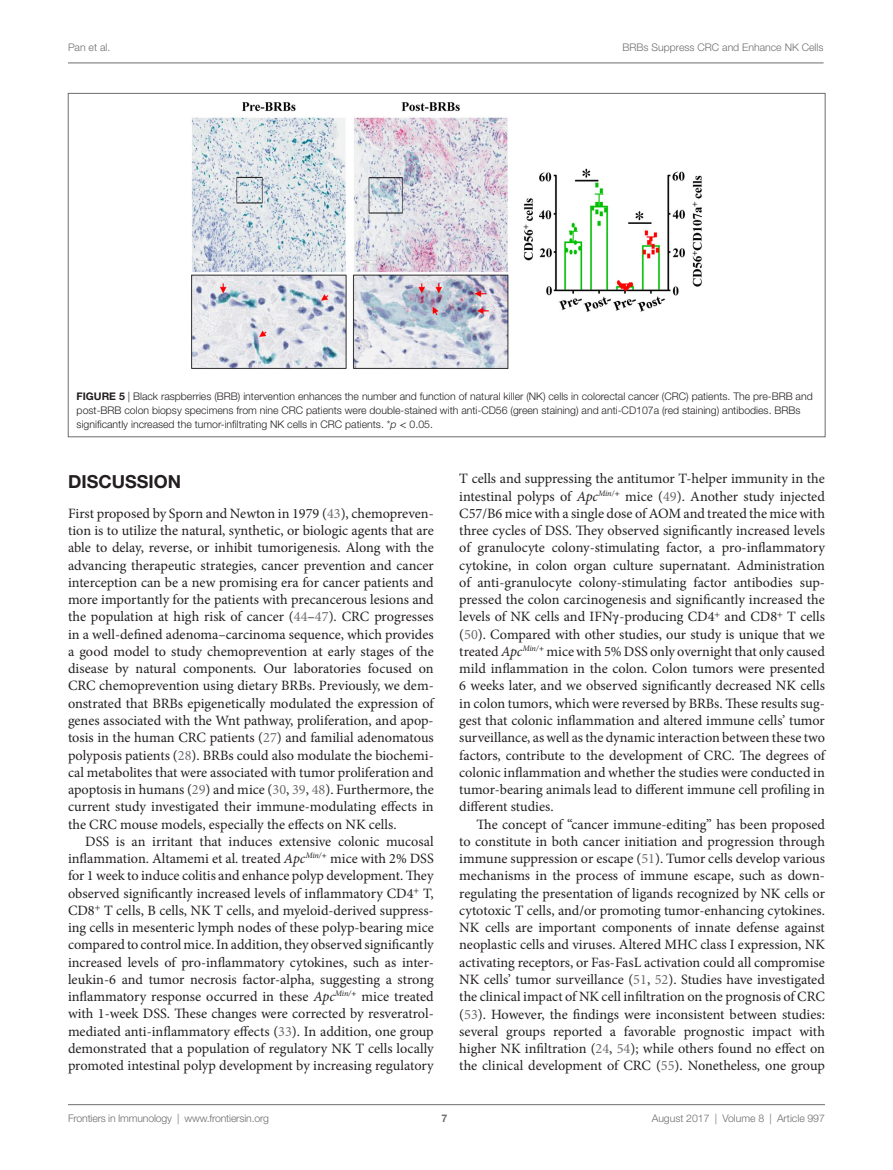
<style>
.page{position:relative;width:893px;height:1170px;background:#fff}
.page>*{position:absolute;margin:0;border:0;box-sizing:border-box;transform-origin:0 0}
.t1{font:700 18px "Helvetica Neue LT Std";color:#231f20}
.t2{font:14.25px/17.2px "Minion Pro";color:#231f20;text-align:justify}
.t3{font:300 10.5px/14.2px "Helvetica Neue LT Std";color:#231f20}
.t4{font:300 10.5px "Helvetica Neue LT Std";color:#6c6d70}
.t5{font:700 10.5px "Helvetica Neue LT Std";color:#6c6d70}
.s1{font-weight:700}
.s2{font-style:italic}
.s3{font-family:"STIX General";font-weight:400}
.s4{color:#6c6d70}
.s5{font-family:"STIX General"}
</style>
<div class="page">
<img style="left:191px;top:102px;width:511px;height:267px">
<hr style="left:68px;top:1104px;width:757px;height:1px;background:#6c6d70">
<hr style="left:68px;top:63px;width:755px;height:1px;background:#6c6d70">
<p class="t4" style="left:68px;top:41px;width:44px">Pan et al.</p>
<p class="t4" style="left:623px;top:41px;width:202px">BRBs Suppress CRC and Enhance NK Cells</p>
<p class="t3" style="left:77px;top:389px;width:737px"><span class="s1">FIGURE 5</span> | Black raspberries (BRB) intervention enhances the number and function of natural killer (NK) cells in colorectal cancer (CRC) patients. The pre-BRB and post-BRB colon biopsy specimens from nine CRC patients were double-stained with anti-CD56 (green staining) and anti-CD107a (red staining) antibodies. BRBs significantly increased the tumor-infiltrating NK cells in CRC patients. *<span class="s2">p</span> <span class="s3">&lt;</span> 0.05.</p>
<p class="t1" style="left:68px;top:470px;width:112px">DISCUSSION</p>
<p class="t2" style="left:68px;top:504px;width:367px">First proposed by Sporn and Newton in 1979 (<span class="s4">43</span>), chemopreven&shy;tion is to utilize the natural, synthetic, or biologic agents that are able to delay, reverse, or inhibit tumorigenesis. Along with the advancing therapeutic strategies, cancer prevention and cancer interception can be a new promising era for cancer patients and more importantly for the patients with precancerous lesions and the population at high risk of cancer (<span class="s4">44</span>–<span class="s4">47</span>). CRC progresses in a well-defined adenoma–carcinoma sequence, which provides a good model to study chemoprevention at early stages of the disease by natural components. Our laboratories focused on CRC chemoprevention using dietary BRBs. Previously, we dem&shy;onstrated that BRBs epigenetically modulated the expression of genes associated with the Wnt pathway, proliferation, and apop&shy;tosis in the human CRC patients (<span class="s4">27</span>) and familial adenomatous polyposis patients (<span class="s4">28</span>). BRBs could also modulate the biochemi&shy;cal metabolites that were associated with tumor proliferation and apoptosis in humans (<span class="s4">29</span>) and mice (<span class="s4">30</span>, <span class="s4">39</span>, <span class="s4">48</span>). Furthermore, the current study investigated their immune-modulating effects in the CRC mouse models, especially the effects on NK cells.</p>
<p class="t2" style="left:68px;top:832px;width:367px;text-indent:17px">DSS is an irritant that induces extensive colonic mucosal inflammation. Altamemi et al. treated <span class="s2">Apc</span><sup>Min/</sup><sup>+</sup> mice with 2% DSS for 1 week to induce colitis and enhance polyp development. They observed significantly increased levels of inflammatory CD4<sup>+</sup> T, CD8<sup>+</sup> T cells, B cells, NK T cells, and myeloid-derived suppress&shy;ing cells in mesenteric lymph nodes of these polyp-bearing mice compared to control mice. In addition, they observed significantly increased levels of pro-inflammatory cytokines, such as inter&shy;leukin-6 and tumor necrosis factor-alpha, suggesting a strong inflammatory response occurred in these <span class="s2">Apc</span><sup>Min/</sup><sup>+</sup> mice treated with 1-week DSS. These changes were corrected by resveratrol&shy;mediated anti-inflammatory effects (<span class="s4">33</span>). In addition, one group demonstrated that a population of regulatory NK T cells locally promoted intestinal polyp development by increasing regulatory</p>
<p class="t2" style="left:459px;top:470px;width:367px">T cells and suppressing the antitumor T-helper immunity in the intestinal polyps of <span class="s2">Apc</span><sup>Min/</sup><sup>+</sup> mice (<span class="s4">49</span>). Another study injected C57/B6 mice with a single dose of AOM and treated the mice with three cycles of DSS. They observed significantly increased levels of granulocyte colony-stimulating factor, a pro-inflammatory cytokine, in colon organ culture supernatant. Administration of anti-granulocyte colony-stimulating factor antibodies sup&shy;pressed the colon carcinogenesis and significantly increased the levels of NK cells and IFN<span class="s5">γ</span>-producing CD4<sup>+</sup> and CD8<sup>+</sup> T cells (<span class="s4">50</span>). Compared with other studies, our study is unique that we treated <span class="s2">Apc</span><sup>Min/</sup><sup>+</sup> mice with 5% DSS only overnight that only caused mild inflammation in the colon. Colon tumors were presented 6 weeks later, and we observed significantly decreased NK cells in colon tumors, which were reversed by BRBs. These results sug&shy;gest that colonic inflammation and altered immune cells’ tumor surveillance, as well as the dynamic interaction between these two factors, contribute to the development of CRC. The degrees of colonic inflammation and whether the studies were conducted in tumor-bearing animals lead to different immune cell profiling in different studies.</p>
<p class="t2" style="left:459px;top:815px;width:367px;text-indent:17px">The concept of “cancer immune-editing” has been proposed to constitute in both cancer initiation and progression through immune suppression or escape (<span class="s4">51</span>). Tumor cells develop various mechanisms in the process of immune escape, such as down&shy;regulating the presentation of ligands recognized by NK cells or cytotoxic T cells, and/or promoting tumor-enhancing cytokines.<br>NK cells are important components of innate defense against neoplastic cells and viruses. Altered MHC class I expression, NK activating receptors, or Fas-FasL activation could all compromise NK cells’ tumor surveillance (<span class="s4">51</span>, <span class="s4">52</span>). Studies have investigated the clinical impact of NK cell infiltration on the prognosis of CRC (<span class="s4">53</span>). However, the findings were inconsistent between studies: several groups reported a favorable prognostic impact with higher NK infiltration (<span class="s4">24</span>, <span class="s4">54</span>); while others found no effect on the clinical development of CRC (<span class="s4">55</span>). Nonetheless, one group</p>
<p class="t4" style="left:68px;top:1111px;width:203px">Frontiers in Immunology | www.frontiersin.org</p>
<p class="t4" style="left:652px;top:1111px;width:175px">August 2017 | Volume 8 | Article 997</p>
<p class="t5" style="left:441px;top:1111px;width:7px">7</p>
</div>
